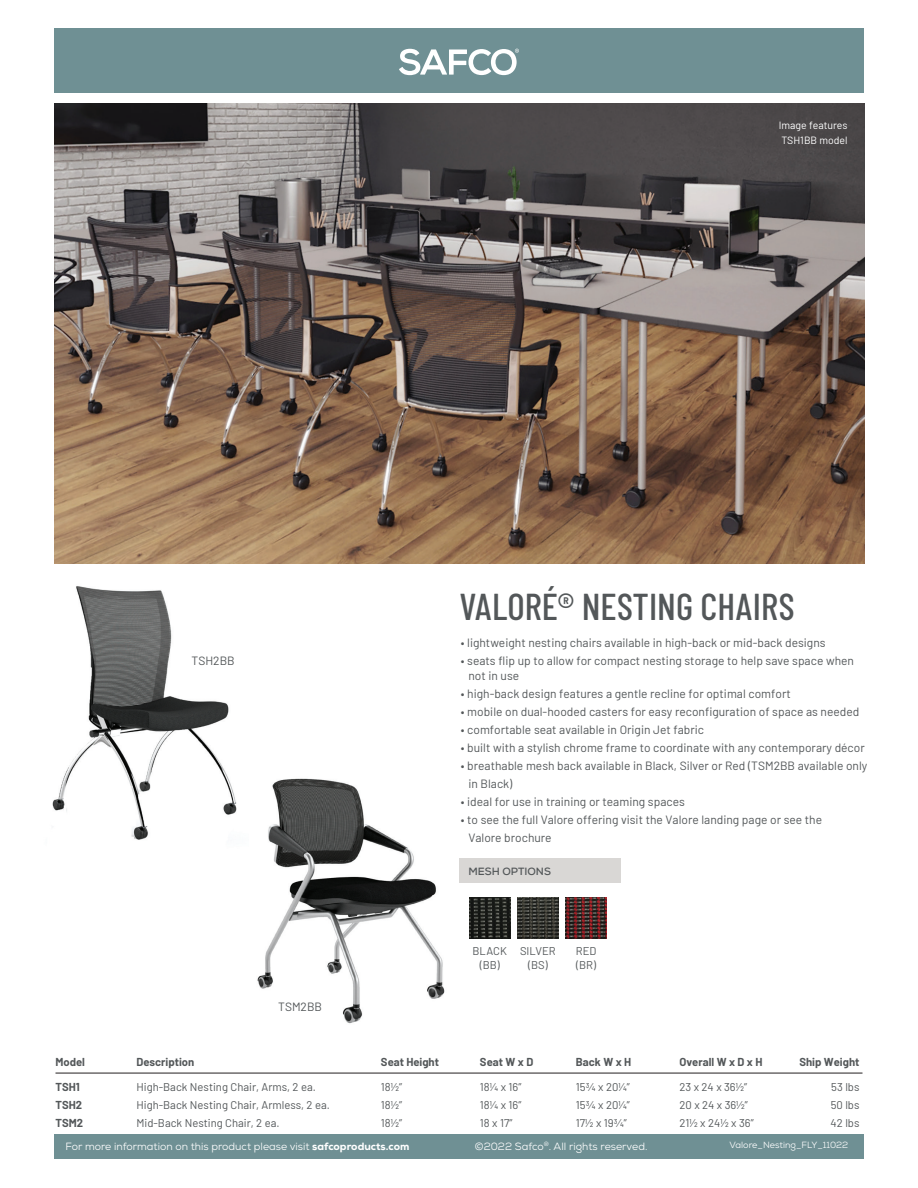
<style>
.page{position:relative;width:918px;height:1188px;background:#fff}
.page>*{position:absolute;margin:0;border:0;box-sizing:border-box;transform-origin:0 0}
.t1{font:500 37.5px "Barlow Condensed";color:#535759}
.t2{font:12px/18px "Barlow";color:#535759}
.t3{font:11.25px/13.5px "Barlow";color:#535759;text-align:center}
.t4{font:700 11.25px "Barlow";color:#535759}
.t5{font:10.5px "Nexa";color:#fff}
.t6{font:10.5px/15px "Barlow";color:#fff}
.t7{font:700 10.5px "Nexa";color:#535759}
.t8{font:9px "Nexa";color:#fff}
.s1{font-weight:800}
</style>
<div class="page">
<img style="left:257px;top:778px;width:188px;height:246px">
<div style="left:54px;top:1135px;width:810px;height:24px;background:#6f9094"></div>
<div style="left:459px;top:859px;width:162px;height:24px;background:#d9d7d5"></div>
<hr style="left:56px;top:1073px;width:806px;height:1px;background:#231f20">
<div style="left:54px;top:28px;width:810px;height:64px;background:#6f9094"></div>
<svg style="left:399px;top:49px;width:120px;height:26px"></svg>
<img style="left:469px;top:897px;width:41px;height:41px">
<img style="left:517px;top:897px;width:42px;height:41px">
<img style="left:565px;top:897px;width:42px;height:41px">
<img style="left:54px;top:104px;width:810px;height:460px">
<img style="left:52px;top:586px;width:185px;height:254px">
<p class="t6" style="left:779px;top:117px;width:70px">Image features<br>TSH1BB model</p>
<p class="t2" style="left:192px;top:651px;width:45px">TSH2BB</p>
<p class="t2" style="left:278px;top:997px;width:45px">TSM2BB</p>
<h1 class="t1" style="left:459px;top:583px;width:337px">VALORÉ® NESTING CHAIRS</h1>
<p class="t2" style="left:461px;top:633px;width:366px">• lightweight nesting chairs available in high-back or mid-back designs</p>
<p class="t2" style="left:468px;top:652px;width:387px;line-height:15px;text-indent:-8px">• seats flip up to allow for compact nesting storage to help save space when not in use</p>
<p class="t2" style="left:461px;top:684px;width:331px">• high-back design features a gentle recline for optimal comfort</p>
<p class="t2" style="left:461px;top:702px;width:400px">• mobile on dual-hooded casters for easy reconfiguration of space as needed</p>
<p class="t2" style="left:461px;top:720px;width:245px">• comfortable seat available in Origin Jet fabric</p>
<p class="t2" style="left:461px;top:738px;width:405px">• built with a stylish chrome frame to coordinate with any contemporary décor</p>
<p class="t2" style="left:468px;top:756px;width:400px;text-indent:-8px">• breathable mesh back available in Black, Silver or Red (TSM2BB available only in Black)</p>
<p class="t2" style="left:461px;top:792px;width:225px">• ideal for use in training or teaming spaces</p>
<p class="t2" style="left:468px;top:810px;width:355px;text-indent:-8px">• to see the full Valore offering visit the Valore landing page or see the<br>Valore brochure</p>
<p class="t7" style="left:468px;top:864px;width:84px">MESH OPTIONS</p>
<p class="t3" style="left:473px;top:944px;width:36px">BLACK (BB)</p>
<p class="t3" style="left:576px;top:944px;width:22px;text-align:left">RED (BR)</p>
<p class="t3" style="left:520px;top:944px;width:37px">SILVER (BS)</p>
<p class="t4" style="left:56px;top:1054px;width:31px">Model</p>
<p class="t4" style="left:136px;top:1054px;width:59px">Description</p>
<p class="t4" style="left:381px;top:1054px;width:60px">Seat Height</p>
<p class="t4" style="left:480px;top:1054px;width:55px">Seat W x D</p>
<p class="t4" style="left:576px;top:1054px;width:57px">Back W x H</p>
<p class="t4" style="left:679px;top:1054px;width:85px">Overall W x D x H</p>
<p class="t4" style="left:799px;top:1054px;width:62px">Ship Weight</p>
<p class="t4" style="left:55px;top:1078px;width:26px">TSH1</p>
<p class="t3" style="left:136px;top:1079px;width:181px">High-Back Nesting Chair, Arms, 2 ea.</p>
<p class="t3" style="left:381px;top:1079px;width:23px">181/2”</p>
<p class="t3" style="left:480px;top:1079px;width:43px">181/4 x 16”</p>
<p class="t3" style="left:576px;top:1079px;width:55px">153/4 x 201/4”</p>
<p class="t3" style="left:679px;top:1079px;width:69px">23 x 24 x 361/2”</p>
<p class="t3" style="left:831px;top:1079px;width:30px">53 lbs</p>
<p class="t4" style="left:55px;top:1096px;width:28px">TSH2</p>
<p class="t3" style="left:136px;top:1097px;width:195px">High-Back Nesting Chair, Armless, 2 ea.</p>
<p class="t3" style="left:381px;top:1097px;width:23px">181/2”</p>
<p class="t3" style="left:480px;top:1097px;width:43px">181/4 x 16”</p>
<p class="t3" style="left:576px;top:1097px;width:55px">153/4 x 201/4”</p>
<p class="t3" style="left:679px;top:1097px;width:70px">20 x 24 x 361/2”</p>
<p class="t3" style="left:831px;top:1097px;width:30px">50 lbs</p>
<p class="t4" style="left:55px;top:1114px;width:29px">TSM2</p>
<p class="t3" style="left:136px;top:1115px;width:145px">Mid-Back Nesting Chair, 2 ea.</p>
<p class="t3" style="left:381px;top:1115px;width:23px">181/2”</p>
<p class="t3" style="left:480px;top:1115px;width:34px">18 x 17”</p>
<p class="t3" style="left:576px;top:1115px;width:52px">171/2 x 193/4”</p>
<p class="t3" style="left:679px;top:1115px;width:76px">211/2 x 241/2 x 36”</p>
<p class="t3" style="left:831px;top:1115px;width:30px">42 lbs</p>
<p class="t5" style="left:475px;top:1139px;width:174px">©2022 Safco<sup>®</sup>. All rights reserved.</p>
<p class="t5" style="left:65px;top:1140px;width:346px">For more information on this product please visit <span class="s1">safcoproducts.com</span></p>
<p class="t8" style="left:730px;top:1140px;width:120px">Valore_Nesting_FLY_11022</p>
</div>
